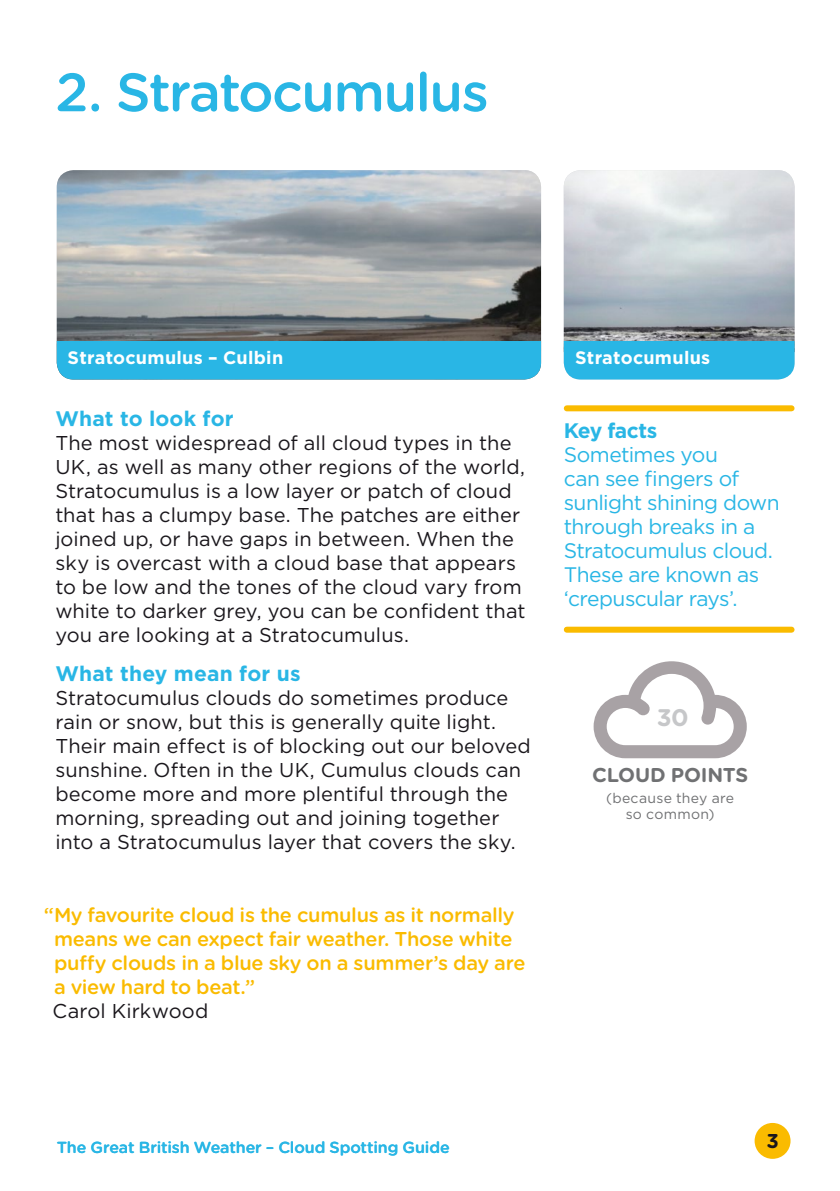
<style>
.page{position:relative;width:840px;height:1191px;background:#fff}
.page>*{position:absolute;margin:0;border:0;box-sizing:border-box;transform-origin:0 0}
.t1{font:500 54px "Gotham Rounded";letter-spacing:-.035em;color:#29b6e5}
.t2{font:700 24px "Gotham Rounded";color:#c6c7c9}
.t3{font:21px/24px "Gotham";letter-spacing:-.025em;color:#29b6e5}
.t4{font:700 21px "Gotham";letter-spacing:.005em;color:#29b6e5}
.t5{font:700 21px "Gotham";letter-spacing:-.025em;color:#29b6e5}
.t6{font:20px/24px "Gotham";letter-spacing:.005em;color:#1a171c}
.t7{font:500 20px/24px "Gotham Rounded";letter-spacing:-.015em;color:#fabb00}
.t8{font:700 20px "Gotham Rounded";letter-spacing:-.01em;color:#707173}
.t9{font:700 20px "Gotham Rounded";color:#1a171c}
.t10{font:700 18px "Gotham";letter-spacing:.015em;color:#fff}
.t11{font:500 16px "Gotham Rounded";letter-spacing:-.01em;color:#29b6e5}
.t12{font:14px/16px "Gotham";letter-spacing:.025em;color:#707173;text-align:center}
</style>
<div class="page">
<div style="left:754px;top:1123px;width:36px;height:35px;background:#fabb00;border-radius:50%"></div>
<img style="left:57px;top:170px;width:483px;height:171px">
<img style="left:563px;top:170px;width:231px;height:171px">
<svg style="left:593px;top:661px;width:153px;height:97px"></svg>
<div style="left:566px;top:405px;width:225px;height:6px;background:#fabb00"></div>
<div style="left:566px;top:626px;width:225px;height:6px;background:#fabb00"></div>
<div style="left:563px;top:341px;width:231px;height:38px;background:#29b6e5"></div>
<div style="left:57px;top:341px;width:483px;height:38px;background:#29b6e5"></div>
<h1 class="t1" style="left:55px;top:54px;width:435px">2. Stratocumulus</h1>
<p class="t10" style="left:68px;top:347px;width:217px">Stratocumulus – Culbin</p>
<p class="t10" style="left:574px;top:347px;width:137px">Stratocumulus</p>
<p class="t4" style="left:55px;top:406px;width:180px">What to look for</p>
<p class="t6" style="left:55px;top:430px;width:471px">The most widespread of all cloud types in the UK, as well as many other regions of the world, Stratocumulus is a low layer or patch of cloud that has a clumpy base. The patches are either joined up, or have gaps in between. When the sky is overcast with a cloud base that appears to be low and the tones of the cloud vary from white to darker grey, you can be confident that you are looking at a Stratocumulus.</p>
<p class="t4" style="left:55px;top:661px;width:247px">What they mean for us</p>
<p class="t6" style="left:55px;top:685px;width:476px">Stratocumulus clouds do sometimes produce rain or snow, but this is generally quite light.<br>Their main effect is of blocking out our beloved sunshine. Often in the UK, Cumulus clouds can become more and more plentiful through the morning, spreading out and joining together into a Stratocumulus layer that covers the sky.</p>
<p class="t7" style="left:54px;top:902px;width:472px;text-indent:-10px">“My favourite cloud is the cumulus as it normally means we can expect fair weather. Those white puffy clouds in a blue sky on a summer’s day are a view hard to beat.”</p>
<p class="t6" style="left:52px;top:998px;width:157px">Carol Kirkwood</p>
<p class="t5" style="left:563px;top:419px;width:95px">Key facts</p>
<p class="t3" style="left:563px;top:442px;width:217px">Sometimes you<br>can see fingers of sunlight shining down through breaks in a<br>Stratocumulus cloud.<br>These are known as ‘crepuscular rays’.</p>
<p class="t2" style="left:656px;top:699px;width:33px">30</p>
<p class="t8" style="left:591px;top:760px;width:157px">CLOUD POINTS</p>
<p class="t12" style="left:605px;top:790px;width:130px">(because they are so common)</p>
<p class="t11" style="left:57px;top:1135px;width:394px">The Great British Weather – Cloud Spotting Guide</p>
<p class="t9" style="left:766px;top:1126px;width:14px">3</p>
</div>
